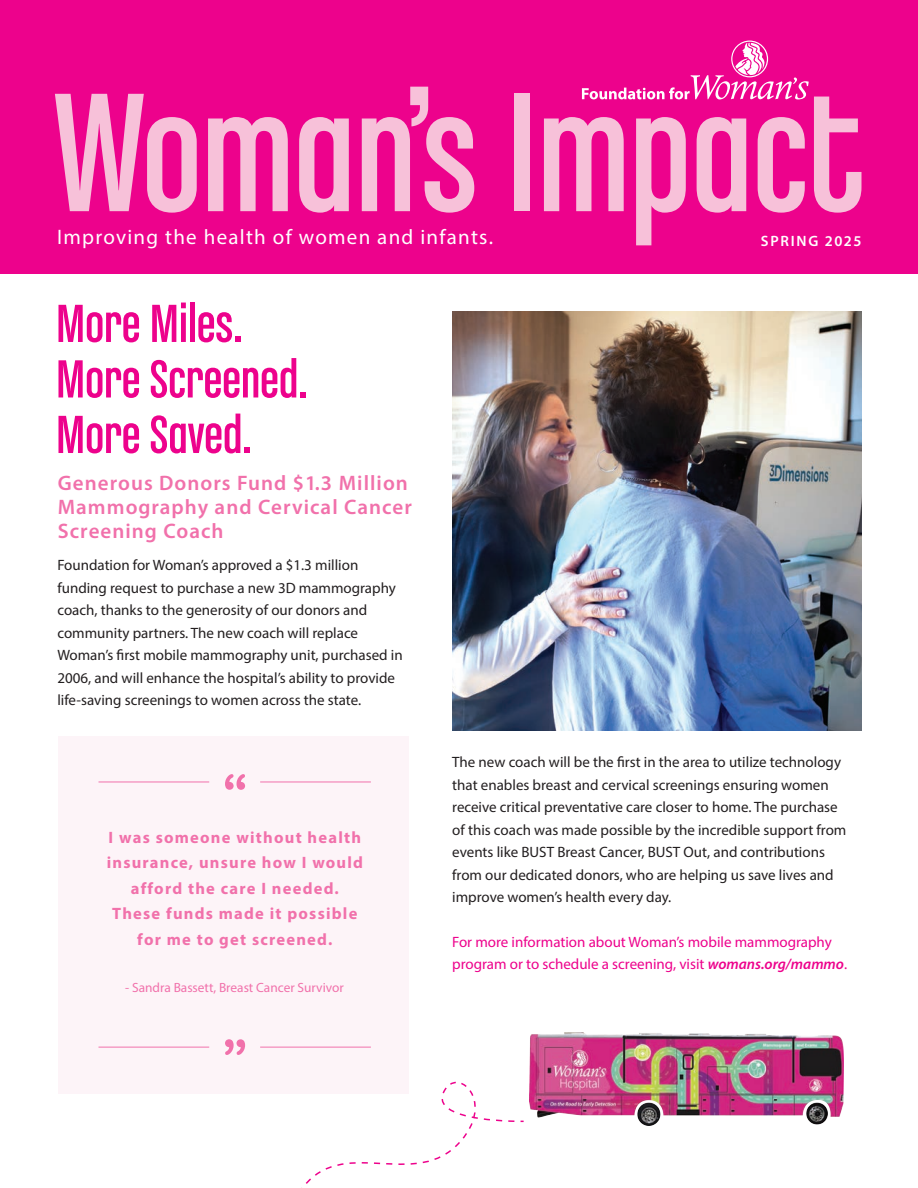
<style>
.page{position:relative;width:918px;height:1188px;background:#fff}
.page>*{position:absolute;margin:0;border:0;box-sizing:border-box;transform-origin:0 0}
.t1{font:180px "Chalet Comprime Cologne Eighty";color:#f7c1d9}
.SUB{font:57px/55.5px "Chalet Comprime Cologne Eighty";color:#ed028c}
.t2{font:600 21px/24px "Myriad Pro";letter-spacing:.05em;color:#f171ab}
.SUB-2{font:21px "Myriad Pro";letter-spacing:.06em;color:#fff}
.t3{font:700 16.5px/25.5px "Myriad Pro";letter-spacing:.075em;color:#f171ab;text-align:center}
.t4{font:15px/22.5px "Myriad Pro";color:#231f20}
.t5{font:15px/22.5px "Myriad Pro";color:#ed028c}
.SUB-3{font:600 15px "Myriad Pro";letter-spacing:.12em;color:#fff}
.t6{font:13.35px "Myriad Pro";color:#f171ab}
.s1{font-weight:600;font-style:italic}
</style>
<div class="page">
<div style="left:0;top:0;width:918px;height:273px;background:#ed028c"></div>
<svg style="left:582px;top:41px;width:227px;height:58px"></svg>
<img style="left:452px;top:311px;width:410px;height:419px">
<div style="left:59px;top:737px;width:350px;height:357px;background:#fdf4f8"></div>
<svg style="left:301px;top:1081px;width:223px;height:107px"></svg>
<img style="left:530px;top:1032px;width:313px;height:93px">
<svg style="left:225px;top:774px;width:20px;height:16px"></svg>
<hr style="left:260px;top:782px;width:111px;height:1px;background:#f171ab">
<hr style="left:99px;top:782px;width:110px;height:1px;background:#f171ab">
<svg style="left:225px;top:1039px;width:20px;height:16px"></svg>
<hr style="left:260px;top:1047px;width:111px;height:1px;background:#f171ab">
<hr style="left:99px;top:1047px;width:110px;height:1px;background:#f171ab">
<p class="t1" style="left:54px;top:54px;width:811px">Woman’s Impact</p>
<p class="SUB-2" style="left:57px;top:224px;width:438px">Improving the health of women and infants.</p>
<p class="SUB-3" style="left:761px;top:231px;width:102px">SPRING 2025</p>
<p class="SUB" style="left:56px;top:295px;width:253px">More Miles.<br>More Screened.<br>More Saved.</p>
<p class="t2" style="left:58px;top:471px;width:356px">Generous Donors Fund $1.3 Million<br>Mammography and Cervical Cancer<br>Screening Coach</p>
<p class="t4" style="left:57px;top:554px;width:347px">Foundation for Woman’s approved a $1.3 million funding request to purchase a new 3D mammography coach, thanks to the generosity of our donors and community partners. The new coach will replace Woman’s first mobile mammography unit, purchased in 2006, and will enhance the hospital’s ability to provide life-saving screenings to women across the state.</p>
<p class="t3" style="left:107px;top:824px;width:258px">I was someone without health insurance, unsure how I would afford the care I needed.<br>These funds made it possible for me to get screened.</p>
<p class="t6" style="left:125px;top:980px;width:220px">- Sandra Bassett, Breast Cancer Survivor</p>
<p class="t4" style="left:452px;top:751px;width:396px">The new coach will be the first in the area to utilize technology that enables breast and cervical screenings ensuring women receive critical preventative care closer to home. The purchase of this coach was made possible by the incredible support from events like BUST Breast Cancer, BUST Out, and contributions from our dedicated donors, who are helping us save lives and improve women’s health every day.</p>
<p class="t5" style="left:452px;top:930px;width:396px">For more information about Woman’s mobile mammography program or to schedule a screening, visit <span class="s1">womans.org/mammo</span>.</p>
</div>
